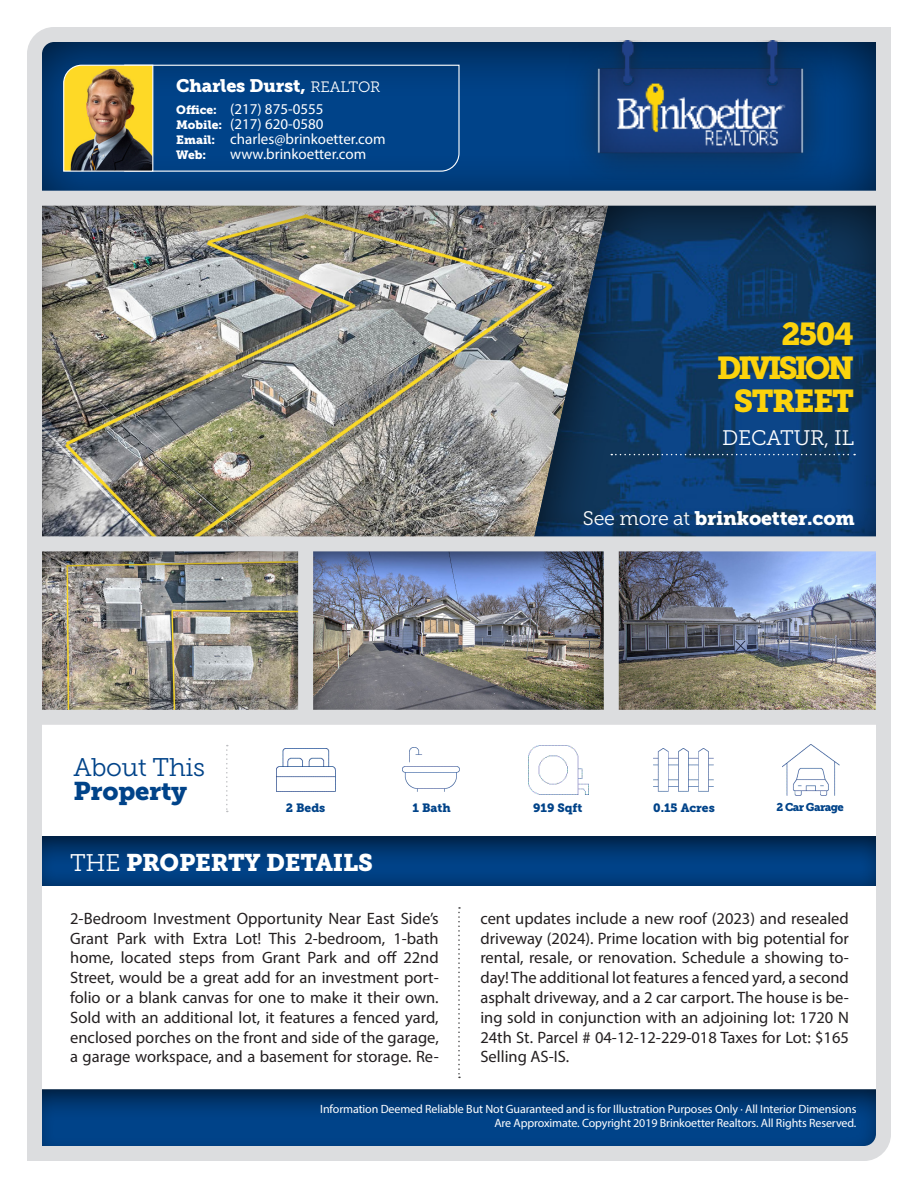
<style>
.page{position:relative;width:918px;height:1188px;background:#fff}
.page>*{position:absolute;margin:0;border:0;box-sizing:border-box;transform-origin:0 0}
.t1{font:31.5px "Museo Slab 900";letter-spacing:-.05em;color:#fcd30c}
.t2{font:31.5px "Museo Slab 900";letter-spacing:-.11em;color:#fcd30c}
.t3{font:25.5px/24px "Museo Slab 300";letter-spacing:-.01em;color:#004389}
.t4{font:24px "Museo Slab 900";letter-spacing:-.01em;color:#fff}
.t5{font:21px "Museo Slab 300";letter-spacing:-.01em;color:#fff}
.t6{font:19.5px "Museo Slab 900";letter-spacing:-.01em;color:#fff}
.t7{font:18px "Museo Slab 900";letter-spacing:-.01em;color:#fff}
.t8{font:16.5px/19.8px "Myriad Pro";color:#231f20;text-align:justify}
.t9{font:15px "Myriad Pro";color:#fff}
.t10{font:12px/13.5px "Myriad Pro";letter-spacing:-.01em;color:#fff;text-align:right}
.t11{font:12px "Museo Slab 900";color:#004389}
.t12{font:12px "Museo Slab 900";color:#fff}
.t13{font:11.25px "Museo Slab 900";letter-spacing:-.05em;color:#004389}
.s1{font-family:"Museo Slab 300";font-size:15px}
.s2{font-family:"Museo Slab 900";font-size:12px}
.s3{font-family:"Museo Slab 300"}
.s4{font-family:"Museo Slab 900"}
</style>
<div class="page">
<img style="left:27px;top:27px;width:864px;height:1134px">
<div style="left:35px;top:191px;width:846px;height:15px;background:#dcdddf"></div>
<div style="left:35px;top:536px;width:846px;height:15px;background:#dcdddf"></div>
<div style="left:35px;top:710px;width:846px;height:15px;background:#dcdddf"></div>
<div style="left:298px;top:544px;width:15px;height:173px;background:#dcdddf"></div>
<div style="left:604px;top:544px;width:15px;height:173px;background:#dcdddf"></div>
<svg style="left:458px;top:907px;width:2px;height:171px"></svg>
<img style="left:277px;top:748px;width:59px;height:43px">
<img style="left:403px;top:747px;width:56px;height:45px">
<img style="left:528px;top:745px;width:61px;height:49px">
<img style="left:654px;top:748px;width:59px;height:43px">
<img style="left:782px;top:744px;width:58px;height:51px">
<svg style="left:226px;top:745px;width:2px;height:67px"></svg>
<img style="left:565px;top:41px;width:271px;height:139px">
<p class="t7" style="left:176px;top:75px;width:206px">Charles Durst, <span class="s1">REALTOR</span></p>
<p class="t9" style="left:176px;top:100px;width:149px"><span class="s2">Office:</span> (217) 875-0555</p>
<p class="t9" style="left:176px;top:115px;width:149px"><span class="s2">Mobile:</span> (217) 620-0580</p>
<p class="t9" style="left:176px;top:130px;width:211px"><span class="s2">Email:</span> charles@brinkoetter.com</p>
<p class="t12" style="left:176px;top:148px;width:32px">Web:</p>
<p class="t9" style="left:230px;top:145px;width:138px">www.brinkoetter.com</p>
<p class="t1" style="left:781px;top:316px;width:74px">2504</p>
<p class="t2" style="left:717px;top:349px;width:139px">DIVISION</p>
<p class="t1" style="left:734px;top:383px;width:122px">STREET</p>
<p class="t5" style="left:722px;top:426px;width:133px">DECATUR, IL</p>
<p class="t6" style="left:583px;top:507px;width:273px"><span class="s3">See more at</span> brinkoetter.com</p>
<p class="t3" style="left:73px;top:755px;width:133px">About This<br><span class="s4">Property</span></p>
<p class="t11" style="left:286px;top:800px;width:41px">2 Beds</p>
<p class="t11" style="left:413px;top:800px;width:40px">1 Bath</p>
<p class="t11" style="left:533px;top:800px;width:51px">919 Sqft</p>
<p class="t11" style="left:653px;top:800px;width:63px">0.15 Acres</p>
<p class="t13" style="left:777px;top:801px;width:69px">2 Car Garage</p>
<p class="t4" style="left:70px;top:848px;width:304px"><span class="s3">THE</span> PROPERTY DETAILS</p>
<p class="t8" style="left:70px;top:908px;width:370px">2-Bedroom Investment Opportunity Near East Side’s Grant Park with Extra Lot! This 2-bedroom, 1-bath home, located steps from Grant Park and off 22nd Street, would be a great add for an investment port&shy;folio or a blank canvas for one to make it their own.<br>Sold with an additional lot, it features a fenced yard, enclosed porches on the front and side of the garage, a garage workspace, and a basement for storage. Re-</p>
<p class="t8" style="left:480px;top:908px;width:370px">cent updates include a new roof (2023) and resealed driveway (2024). Prime location with big potential for rental, resale, or renovation. Schedule a showing to&shy;day! The additional lot features a fenced yard, a second asphalt driveway, and a 2 car carport. The house is be&shy;ing sold in conjunction with an adjoining lot: 1720 N 24th St. Parcel # 04-12-12-229-018 Taxes for Lot: $165<br>Selling AS-IS.</p>
<p class="t10" style="left:320px;top:1102px;width:538px">Information Deemed Reliable But Not Guaranteed and is for Illustration Purposes Only · All Interior Dimensions<br>Are Approximate. Copyright 2019 Brinkoetter Realtors. All Rights Reserved.</p>
</div>
